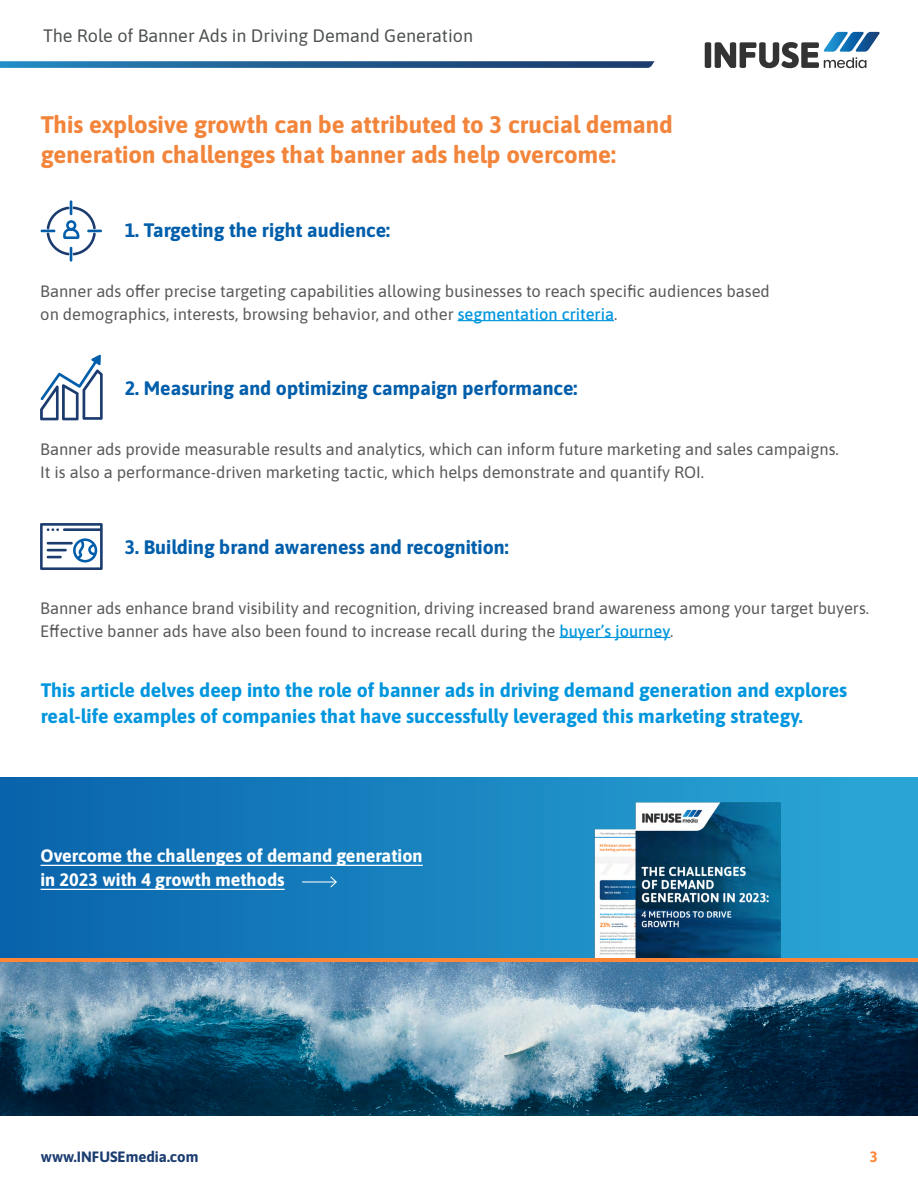
<style>
.page{position:relative;width:918px;height:1188px;background:#fff}
.page>*{position:absolute;margin:0;border:0;box-sizing:border-box;transform-origin:0 0}
.t1{font:700 24px/30px "Asap";color:#f2853b}
.t2{font:700 19.5px/25.5px "Asap";color:#0096de}
.t3{font:700 19.5px "Asap";color:#005eab}
.t4{font:700 18px/24px "Asap";color:#fff}
.t5{font:18px "Asap";color:#4f5252}
.t6{font:16.5px/22.5px "Asap";color:#58595b}
.t7{font:700 15px "Asap";color:#1c3d70}
.t8{font:700 15px "Asap";color:#fe8636}
.s1{font-weight:500;color:#0096de}
</style>
<div class="page">
<svg style="left:0;top:61px;width:655px;height:7px;background:#2b6596"></svg>
<img style="left:0;top:962px;width:918px;height:153px">
<hr style="left:458px;top:320px;width:156px;height:1px;background:#0096de">
<hr style="left:559px;top:637px;width:111px;height:1px;background:#0096de">
<svg style="left:41px;top:200px;width:61px;height:62px"></svg>
<svg style="left:40px;top:523px;width:63px;height:47px"></svg>
<svg style="left:40px;top:355px;width:63px;height:65px"></svg>
<div style="left:0;top:777px;width:918px;height:185px;background:linear-gradient(to right,#0963ac,#2ba9d7)"></div>
<img style="left:594px;top:801px;width:188px;height:158px">
<hr style="left:0;top:959px;width:918px;height:3px;background:#fe8636">
<hr style="left:41px;top:865px;width:382px;height:1px;background:#fff">
<hr style="left:41px;top:889px;width:244px;height:1px;background:#fff">
<hr style="left:302px;top:881px;width:34px;height:2px;background:#fff">
<svg style="left:329px;top:875px;width:9px;height:14px"></svg>
<svg style="left:705px;top:32px;width:175px;height:36px"></svg>
<p class="t5" style="left:43px;top:23px;width:431px">The Role of Banner Ads in Driving Demand Generation</p>
<h1 class="t1" style="left:41px;top:108px;width:634px">This explosive growth can be attributed to 3 crucial demand generation challenges that banner ads help overcome:</h1>
<p class="t3" style="left:125px;top:216px;width:267px">1. Targeting the right audience:</p>
<p class="t6" style="left:40px;top:279px;width:731px">Banner ads offer precise targeting capabilities allowing businesses to reach specific audiences based on demographics, interests, browsing behavior, and other <span class="s1">segmentation criteria</span>.</p>
<p class="t3" style="left:125px;top:375px;width:454px">2. Measuring and optimizing campaign performance:</p>
<p class="t6" style="left:40px;top:437px;width:800px">Banner ads provide measurable results and analytics, which can inform future marketing and sales campaigns.<br>It is also a performance-driven marketing tactic, which helps demonstrate and quantify ROI.</p>
<p class="t3" style="left:125px;top:533px;width:385px">3. Building brand awareness and recognition:</p>
<p class="t6" style="left:40px;top:596px;width:830px">Banner ads enhance brand visibility and recognition, driving increased brand awareness among your target buyers.<br>Effective banner ads have also been found to increase recall during the <span class="s1">buyer’s journey</span>.</p>
<p class="t2" style="left:41px;top:677px;width:808px">This article delves deep into the role of banner ads in driving demand generation and explores real-life examples of companies that have successfully leveraged this marketing strategy.</p>
<p class="t4" style="left:41px;top:843px;width:384px">Overcome the challenges of demand generation in 2023 with 4 growth methods</p>
<p class="t7" style="left:41px;top:1146px;width:159px">www.INFUSEmedia.com</p>
<p class="t8" style="left:870px;top:1146px;width:10px">3</p>
</div>
